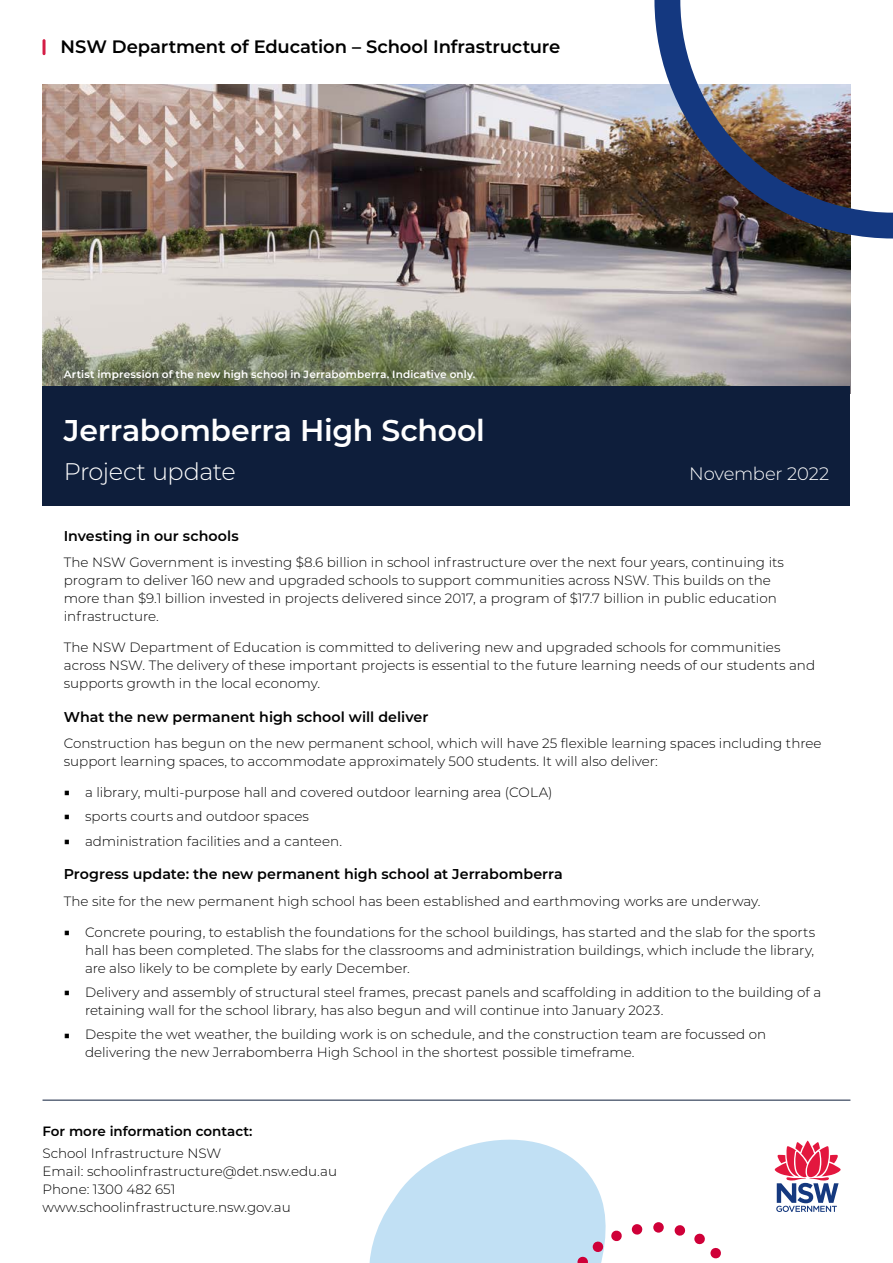
<style>
.page{position:relative;width:893px;height:1263px;background:#fff}
.page>*{position:absolute;margin:0;border:0;box-sizing:border-box;transform-origin:0 0}
.Info_pack_title_smal{font:600 30px "Montserrat";letter-spacing:-.01em;color:#fff}
.Info_pack_intro{font:300 24px "Montserrat";letter-spacing:-.02em;color:#fff}
.t1{font:600 18px "Montserrat";letter-spacing:-.005em;color:#000}
.Info_pack_intro-2{font:300 18px "Montserrat";letter-spacing:-.015em;color:#fff}
.Heading_3{font:600 14.25px "Montserrat";color:#000}
.Body_light_9_12{font:300 13.5px/18px "Montserrat";color:#000}
.t2{font:600 13.5px "Montserrat";color:#000}
.t3{font:600 10.5px "Montserrat";letter-spacing:.015em;color:#fff}
.s1{font-size:11.55px}
</style>
<div class="page">
<svg style="left:369px;top:1139px;width:237px;height:124px;fill:#c1e0f4"></svg>
<svg style="left:632px;top:1224px;width:11px;height:11px"></svg>
<svg style="left:675px;top:1225px;width:11px;height:11px"></svg>
<svg style="left:611px;top:1230px;width:11px;height:12px"></svg>
<svg style="left:577px;top:1241px;width:27px;height:22px"></svg>
<svg style="left:694px;top:1233px;width:27px;height:26px"></svg>
<div style="left:653px;top:1222px;width:11px;height:11px;background:#cf0038;border-radius:50%"></div>
<hr style="left:43px;top:39px;width:3px;height:16px;background:#d41d46;border-radius:2px">
<hr style="left:43px;top:1100px;width:807px;height:1px;background:#0e1e3b">
<svg style="left:774px;top:1140px;width:67px;height:72px"></svg>
<img style="left:43px;top:84px;width:807px;height:302px">
<div style="left:43px;top:386px;width:807px;height:119px;background:#0e1e3b"></div>
<img style="left:654px;top:0;width:239px;height:238px">
<h3 class="t1" style="left:61px;top:34px;width:501px">NSW Department of Education – School Infrastructure</h3>
<p class="t3" style="left:64px;top:367px;width:413px">Artist impression of the new high school in Jerrabomberra. Indicative only.</p>
<p class="Info_pack_title_smal" style="left:64px;top:409px;width:423px">Jerrabomberra High School</p>
<p class="Info_pack_intro" style="left:64px;top:456px;width:173px">Project update</p>
<p class="Info_pack_intro-2" style="left:689px;top:462px;width:141px">November 2022</p>
<p class="Heading_3" style="left:64px;top:525px;width:176px">Investing in our schools</p>
<p class="Body_light_9_12" style="left:64px;top:553px;width:722px">The NSW Government is investing $8.6 billion in school infrastructure over the next four years, continuing its program to deliver 160 new and upgraded schools to support communities across NSW. This builds on the more than $9.1 billion invested in projects delivered since 2017, a program of $17.7 billion in public education infrastructure.</p>
<p class="Body_light_9_12" style="left:64px;top:638px;width:753px">The NSW Department of Education is committed to delivering new and upgraded schools for communities across NSW. The delivery of these important projects is essential to the future learning needs of our students and supports growth in the local economy.</p>
<p class="Heading_3" style="left:64px;top:706px;width:366px">What the new permanent high school will deliver</p>
<p class="Body_light_9_12" style="left:64px;top:734px;width:759px">Construction has begun on the new permanent school, which will have 25 flexible learning spaces including three support learning spaces, to accommodate approximately 500 students. It will also deliver:</p>
<p class="Body_light_9_12" style="left:64px;top:783px;width:490px"><span class="s1">■</span> a library, multi-purpose hall and covered outdoor learning area (COLA)</p>
<p class="Body_light_9_12" style="left:64px;top:807px;width:247px"><span class="s1">■</span> sports courts and outdoor spaces</p>
<p class="Body_light_9_12" style="left:64px;top:831px;width:280px"><span class="s1">■</span> administration facilities and a canteen.</p>
<p class="Heading_3" style="left:64px;top:864px;width:501px">Progress update: the new permanent high school at Jerrabomberra</p>
<p class="Body_light_9_12" style="left:64px;top:892px;width:698px">The site for the new permanent high school has been established and earthmoving works are underway.</p>
<p class="Body_light_9_12" style="left:85px;top:922px;width:732px;text-align:justify;text-indent:-21px"><span class="s1">■</span> Concrete pouring, to establish the foundations for the school buildings, has started and the slab for the sports hall has been completed. The slabs for the classrooms and administration buildings, which include the library, are also likely to be complete by early December.</p>
<p class="Body_light_9_12" style="left:85px;top:983px;width:738px;text-indent:-21px"><span class="s1">■</span> Delivery and assembly of structural steel frames, precast panels and scaffolding in addition to the building of a retaining wall for the school library, has also begun and will continue into January 2023.</p>
<p class="Body_light_9_12" style="left:85px;top:1025px;width:683px;text-indent:-21px"><span class="s1">■</span> Despite the wet weather, the building work is on schedule, and the construction team are focussed on delivering the new Jerrabomberra High School in the shortest possible timeframe.</p>
<p class="t2" style="left:43px;top:1121px;width:211px">For more information contact:</p>
<p class="Body_light_9_12" style="left:43px;top:1144px;width:296px">School Infrastructure NSW<br>Email: schoolinfrastructure@det.nsw.edu.au Phone: 1300 482 651 www.schoolinfrastructure.nsw.gov.au</p>
</div>
